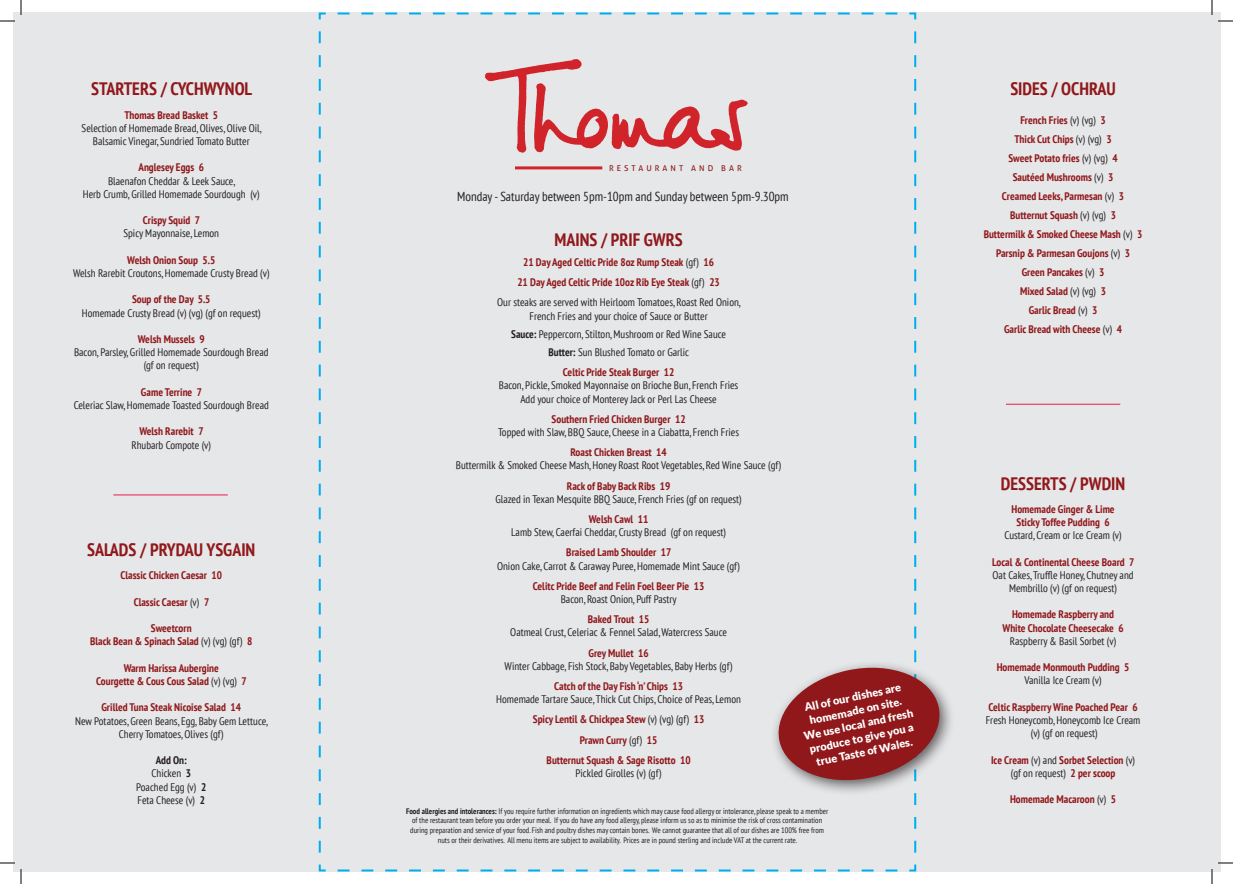
<style>
.page{position:relative;width:1233px;height:884px;background:#fff}
.page>*{position:absolute;margin:0;border:0;box-sizing:border-box;transform-origin:0 0}
.t1{font:700 condensed 18px "PT Sans";color:#90181b}
.t2{font:condensed 13px "PT Sans";color:#231f20}
.t3{font:condensed 11px/13.2px "PT Sans";color:#231f20;text-align:center}
.t4{font:700 condensed 11px/19px "PT Sans";color:#90181b;text-align:center}
.t5{font:900 11px/14px "Lato";color:#fff;text-align:center}
.t6{font:condensed 8px/9.6px "PT Sans";color:#231f20;text-align:center}
.t7{font:8px "Aller";letter-spacing:.38em;color:#90181b}
.s1{font-weight:400;color:#231f20}
.s2{font-weight:700}
.s3{font-weight:700;color:#90181b}
</style>
<div class="page">
<div style="left:12px;top:12px;width:1208px;height:859px;background:#e6e7e9"></div>
<svg style="left:318px;top:12px;width:599px;height:859px"></svg>
<hr style="left:113px;top:494px;width:115px;height:1px;background:#eb1b4f">
<hr style="left:1006px;top:404px;width:114px;height:1px;background:#eb1b4f">
<img style="left:480px;top:49px;width:277px;height:114px">
<hr style="left:515px;top:166px;width:87px;height:3px;background:#d1232a">
<div style="left:770px;top:659px;width:186px;height:138px;background:#231f20;opacity:.7"></div>
<svg style="left:773px;top:25px;width:172px;height:828px"></svg>
<svg style="left:1218px;top:20px;width:15px;height:2px"></svg>
<svg style="left:1218px;top:862px;width:15px;height:2px"></svg>
<svg style="left:0;top:0;width:22px;height:22px"></svg>
<svg style="left:0;top:862px;width:22px;height:22px"></svg>
<svg style="left:1211px;top:0;width:1px;height:15px"></svg>
<svg style="left:1211px;top:869px;width:1px;height:15px"></svg>
<h1 class="t1" style="left:91px;top:77px;width:163px">STARTERS / CYCHWYNOL</h1>
<p class="t4" style="left:124px;top:105px;width:95px">Thomas Bread Basket 5</p>
<p class="t3" style="left:82px;top:121px;width:181px">Selection of Homemade Bread, Olives, Olive Oil,<br>Balsamic Vinegar, Sundried Tomato Butter</p>
<p class="t4" style="left:138px;top:158px;width:67px">Anglesey Eggs 6</p>
<p class="t3" style="left:83px;top:174px;width:178px">Blaenafon Cheddar &amp; Leek Sauce,<br>Herb Crumb, Grilled Homemade Sourdough (v)</p>
<p class="t4" style="left:143px;top:211px;width:59px">Crispy Squid 7</p>
<p class="t3" style="left:123px;top:227px;width:97px">Spicy Mayonnaise, Lemon</p>
<p class="t4" style="left:127px;top:250px;width:89px">Welsh Onion Soup 5.5</p>
<p class="t3" style="left:73px;top:266px;width:198px">Welsh Rarebit Croutons, Homemade Crusty Bread (v)</p>
<p class="t4" style="left:132px;top:290px;width:80px">Soup of the Day 5.5</p>
<p class="t3" style="left:82px;top:306px;width:180px">Homemade Crusty Bread (v) (vg) (gf on request)</p>
<p class="t4" style="left:138px;top:329px;width:68px">Welsh Mussels 9</p>
<p class="t3" style="left:74px;top:346px;width:196px">Bacon, Parsley, Grilled Homemade Sourdough Bread (gf on request)</p>
<p class="t4" style="left:141px;top:382px;width:63px">Game Terrine 7</p>
<p class="t3" style="left:74px;top:398px;width:197px">Celeriac Slaw, Homemade Toasted Sourdough Bread</p>
<p class="t4" style="left:139px;top:422px;width:66px">Welsh Rarebit 7</p>
<p class="t3" style="left:131px;top:438px;width:81px">Rhubarb Compote (v)</p>
<h1 class="t1" style="left:87px;top:538px;width:170px">SALADS / PRYDAU YSGAIN</h1>
<p class="t4" style="left:120px;top:566px;width:103px">Classic Chicken Caesar 10</p>
<p class="t4" style="left:134px;top:592px;width:77px">Classic Caesar <span class="s1">(v)</span> 7</p>
<p class="t4" style="left:90px;top:621px;width:164px;line-height:13.2px">Sweetcorn<br>Black Bean &amp; Spinach Salad <span class="s1">(v) (vg) (gf)</span> 8</p>
<p class="t4" style="left:96px;top:661px;width:152px;line-height:13.2px">Warm Harissa Aubergine<br>Courgette &amp; Cous Cous Salad <span class="s1">(v) (vg)</span> 7</p>
<p class="t4" style="left:101px;top:698px;width:141px">Grilled Tuna Steak Nicoise Salad 14</p>
<p class="t3" style="left:75px;top:714px;width:194px">New Potatoes, Green Beans, Egg, Baby Gem Lettuce,<br>Cherry Tomatoes, Olives (gf)</p>
<p class="t3" style="left:136px;top:753px;width:72px"><span class="s2">Add On:<br></span>Chicken <span class="s2">3<br></span>Poached Egg (v) <span class="s2">2<br></span>Feta Cheese (v) <span class="s2">2</span></p>
<p class="t7" style="left:609px;top:163px;width:134px">RESTAURANT AND BAR</p>
<p class="t2" style="left:457px;top:188px;width:333px">Monday - Saturday between 5pm-10pm and Sunday between 5pm-9.30pm</p>
<h1 class="t1" style="left:554px;top:227px;width:130px">MAINS / PRIF GWRS</h1>
<p class="t4" style="left:497px;top:252px;width:245px;line-height:20.2px">21 Day Aged Celtic Pride 8oz Rump Steak <span class="s1">(gf)</span> 16<br>21 Day Aged Celtic Pride 10oz Rib Eye Steak <span class="s1">(gf)</span> 23<br><span class="s1">Our steaks are served with Heirloom Tomatoes, Roast Red Onion,</span></p>
<p class="t3" style="left:511px;top:306px;width:216px;line-height:18.2px">French Fries and your choice of Sauce or Butter<br><span class="s2">Sauce:</span> Peppercorn, Stilton, Mushroom or Red Wine Sauce<br><span class="s2">Butter:</span> Sun Blushed Tomato or Garlic</p>
<p class="t4" style="left:563px;top:362px;width:113px">Celtic Pride Steak Burger 12</p>
<p class="t3" style="left:499px;top:379px;width:241px">Bacon, Pickle, Smoked Mayonnaise on Brioche Bun, French Fries<br>Add your choice of Monterey Jack or Perl Las Cheese</p>
<p class="t4" style="left:551px;top:409px;width:135px">Southern Fried Chicken Burger 12</p>
<p class="t3" style="left:498px;top:425px;width:242px">Topped with Slaw, BBQ Sauce, Cheese in a Ciabatta, French Fries</p>
<p class="t4" style="left:570px;top:442px;width:98px">Roast Chicken Breast 14</p>
<p class="t3" style="left:456px;top:459px;width:327px">Buttermilk &amp; Smoked Cheese Mash, Honey Roast Root Vegetables, Red Wine Sauce (gf)</p>
<p class="t4" style="left:567px;top:476px;width:105px">Rack of Baby Back Ribs 19</p>
<p class="t3" style="left:495px;top:492px;width:248px">Glazed in Texan Mesquite BBQ Sauce, French Fries (gf on request)</p>
<p class="t4" style="left:589px;top:509px;width:61px">Welsh Cawl 11</p>
<p class="t3" style="left:511px;top:525px;width:216px">Lamb Stew, Caerfai Cheddar, Crusty Bread (gf on request)</p>
<p class="t4" style="left:566px;top:543px;width:107px">Braised Lamb Shoulder 17</p>
<p class="t3" style="left:497px;top:559px;width:244px">Onion Cake, Carrot &amp; Caraway Puree, Homemade Mint Sauce (gf)</p>
<p class="t4" style="left:533px;top:576px;width:173px">Celitc Pride Beef and Felin Foel Beer Pie 13</p>
<p class="t3" style="left:561px;top:592px;width:117px">Bacon, Roast Onion, Puff Pastry</p>
<p class="t4" style="left:588px;top:609px;width:63px">Baked Trout 15</p>
<p class="t3" style="left:510px;top:626px;width:218px">Oatmeal Crust, Celeriac &amp; Fennel Salad, Watercress Sauce</p>
<p class="t4" style="left:588px;top:643px;width:62px">Grey Mullet 16</p>
<p class="t3" style="left:504px;top:659px;width:229px">Winter Cabbage, Fish Stock, Baby Vegetables, Baby Herbs (gf)</p>
<p class="t4" style="left:554px;top:676px;width:130px">Catch of the Day Fish ‘n’ Chips 13</p>
<p class="t3" style="left:496px;top:689px;width:246px;line-height:20.2px">Homemade Tartare Sauce, Thick Cut Chips, Choice of Peas, Lemon <span class="s3">Spicy Lentil &amp; Chickpea Stew</span> (v) (vg) (gf) <span class="s3">13<br>Prawn Curry</span> (gf) <span class="s3">15<br>Butternut Squash &amp; Sage Risotto 10</span></p>
<p class="t3" style="left:575px;top:766px;width:87px">Pickled Girolles (v) (gf)</p>
<p class="t6" style="left:406px;top:806px;width:424px"><span class="s2">Food allergies and intolerances:</span> If you require further information on ingredients which may cause food allergy or intolerance, please speak to a member of the restaurant team before you order your meal. If you do have any food allergy, please inform us so as to minimise the risk of cross contamination during preparation and service of your food. Fish and poultry dishes may contain bones. We cannot guarantee that all of our dishes are 100% free from nuts or their derivatives. All menu items are subject to availability. Prices are in pound sterling and include VAT at the current rate.</p>
<p class="t5" style="left:796px;top:702px;width:113px;rotate:-12deg">All of our dishes are homemade on site.<br>We use local and fresh produce to give you a true Taste of Wales.</p>
<h1 class="t1" style="left:1010px;top:77px;width:107px">SIDES / OCHRAU</h1>
<p class="t4" style="left:983px;top:111px;width:160px">French Fries <span class="s1">(v) (vg)</span> 3<br>Thick Cut Chips <span class="s1">(v) (vg)</span> 3<br>Sweet Potato fries <span class="s1">(v) (vg)</span> 4<br>Sautéed Mushrooms <span class="s1">(v)</span> 3<br>Creamed Leeks, Parmesan <span class="s1">(v)</span> 3<br>Butternut Squash <span class="s1">(v) (vg)</span> 3<br>Buttermilk &amp; Smoked Cheese Mash <span class="s1">(v)</span> 3<br>Parsnip &amp; Parmesan Goujons <span class="s1">(v)</span> 3<br>Green Pancakes <span class="s1">(v)</span> 3<br>Mixed Salad <span class="s1">(v) (vg)</span> 3<br>Garlic Bread <span class="s1">(v)</span> 3<br>Garlic Bread with Cheese <span class="s1">(v)</span> 4</p>
<h1 class="t1" style="left:1001px;top:471px;width:126px">DESSERTS / PWDIN</h1>
<p class="t4" style="left:1011px;top:502px;width:105px;line-height:13.2px">Homemade Ginger &amp; Lime<br>Sticky Toffee Pudding 6</p>
<p class="t3" style="left:1004px;top:528px;width:119px">Custard, Cream or Ice Cream (v)</p>
<p class="t4" style="left:992px;top:552px;width:144px">Local &amp; Continental Cheese Board 7</p>
<p class="t3" style="left:992px;top:568px;width:142px">Oat Cakes, Truffle Honey, Chutney and<br>Membrillo (v) (gf on request)</p>
<p class="t4" style="left:1002px;top:608px;width:123px;line-height:13.2px">Homemade Raspberry and<br>White Chocolate Cheesecake 6</p>
<p class="t3" style="left:1010px;top:634px;width:108px">Raspberry &amp; Basil Sorbet (v)</p>
<p class="t4" style="left:996px;top:657px;width:134px">Homemade Monmouth Pudding 5</p>
<p class="t3" style="left:1024px;top:674px;width:79px">Vanilla Ice Cream (v)</p>
<p class="t4" style="left:988px;top:697px;width:151px">Celtic Raspberry Wine Poached Pear 6</p>
<p class="t3" style="left:985px;top:713px;width:156px">Fresh Honeycomb, Honeycomb Ice Cream (v) (gf on request)</p>
<p class="t4" style="left:991px;top:753px;width:146px;line-height:13.2px">Ice Cream <span class="s1">(v) and</span> Sorbet Selection <span class="s1">(v) (gf on request)</span> 2 per scoop</p>
<p class="t4" style="left:1010px;top:789px;width:108px">Homemade Macaroon <span class="s1">(v)</span> 5</p>
</div>
